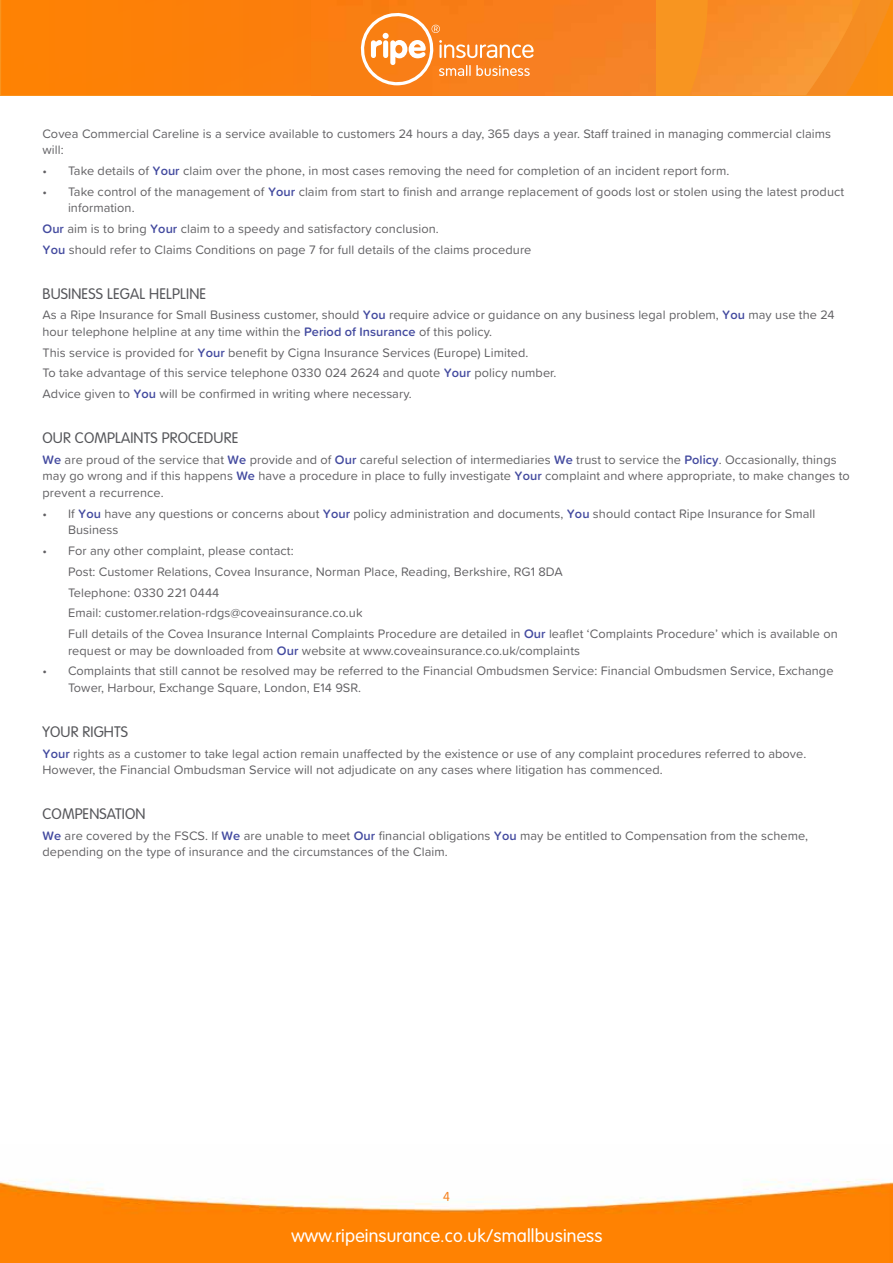
<style>
.page{position:relative;width:893px;height:1263px;background:#fff}
.page>*{position:absolute;margin:0;border:0;box-sizing:border-box;transform-origin:0 0}
.t1{font:300 18px "VAG Rounded Std";letter-spacing:.01em;color:#fff}
.t2{font:300 15px "VAG Rounded Std";letter-spacing:.01em;color:#55565a}
.t3{font:12.75px/16.5px "Proxima Soft";letter-spacing:.005em;color:#626164}
.t4{font:300 12.75px "VAG Rounded Std";color:#f58220}
.s1{font-weight:600;color:#434a9f}
</style>
<div class="page">
<img style="left:0;top:1179px;width:893px;height:84px">
<svg style="left:0;top:0;width:893px;height:95px;background:#f8901a"></svg>
<img style="left:690px;top:0;width:162px;height:95px">
<img style="left:1px;top:0;width:655px;height:95px">
<svg style="left:361px;top:13px;width:173px;height:72px;background:#f99541"></svg>
<p class="t3" style="left:43px;top:124px;width:790px">Covea Commercial Careline is a service available to customers 24 hours a day, 365 days a year. Staff trained in managing commercial claims will:</p>
<p class="t3" style="left:43px;top:162px;width:688px">• Take details of <span class="s1">Your</span> claim over the phone, in most cases removing the need for completion of an incident report form.</p>
<p class="t3" style="left:68px;top:183px;width:778px;text-indent:-26px">• Take control of the management of <span class="s1">Your</span> claim from start to finish and arrange replacement of goods lost or stolen using the latest product information.</p>
<p class="t3" style="left:43px;top:218px;width:490px;line-height:20.7px"><span class="s1">Our</span> aim is to bring <span class="s1">Your</span> claim to a speedy and satisfactory conclusion.<br><span class="s1">You</span> should refer to Claims Conditions on page 7 for full details of the claims procedure</p>
<p class="t2" style="left:43px;top:285px;width:165px">BUSINESS LEGAL HELPLINE</p>
<p class="t3" style="left:43px;top:306px;width:793px">As a Ripe Insurance for Small Business customer, should <span class="s1">You</span> require advice or guidance on any business legal problem, <span class="s1">You</span> may use the 24 hour telephone helpline at any time within the <span class="s1">Period of Insurance</span> of this policy.</p>
<p class="t3" style="left:43px;top:341px;width:515px;line-height:20.7px">This service is provided for <span class="s1">Your</span> benefit by Cigna Insurance Services (Europe) Limited.<br>To take advantage of this service telephone 0330 024 2624 and quote <span class="s1">Your</span> policy number.<br>Advice given to <span class="s1">You</span> will be confirmed in writing where necessary.</p>
<p class="t2" style="left:43px;top:429px;width:197px">OUR COMPLAINTS PROCEDURE</p>
<p class="t3" style="left:43px;top:451px;width:809px"><span class="s1">We</span> are proud of the service that <span class="s1">We</span> provide and of <span class="s1">Our</span> careful selection of intermediaries <span class="s1">We</span> trust to service the <span class="s1">Policy</span>. Occasionally, things may go wrong and if this happens <span class="s1">We</span> have a procedure in place to fully investigate <span class="s1">Your</span> complaint and where appropriate, to make changes to prevent a recurrence.</p>
<p class="t3" style="left:68px;top:505px;width:749px;text-indent:-26px">• If <span class="s1">You</span> have any questions or concerns about <span class="s1">Your</span> policy administration and documents, <span class="s1">You</span> should contact Ripe Insurance for Small<br>Business</p>
<p class="t3" style="left:68px;top:540px;width:771px;line-height:20.7px;text-indent:-26px">• For any other complaint, please contact:<br>Post: Customer Relations, Covea Insurance, Norman Place, Reading, Berkshire, RG1 8DA<br>Telephone: 0330 221 0444<br>Email: customer.relation-rdgs@coveainsurance.co.uk<br>Full details of the Covea Insurance Internal Complaints Procedure are detailed in <span class="s1">Our</span> leaflet ‘Complaints Procedure’ which is available on</p>
<p class="t3" style="left:68px;top:641px;width:513px">request or may be downloaded from <span class="s1">Our</span> website at www.coveainsurance.co.uk/complaints</p>
<p class="t3" style="left:68px;top:662px;width:767px;text-indent:-26px">• Complaints that still cannot be resolved may be referred to the Financial Ombudsmen Service: Financial Ombudsmen Service, Exchange<br>Tower, Harbour, Exchange Square, London, E14 9SR.</p>
<p class="t2" style="left:43px;top:723px;width:87px">YOUR RIGHTS</p>
<p class="t3" style="left:43px;top:744px;width:765px"><span class="s1">Your</span> rights as a customer to take legal action remain unaffected by the existence or use of any complaint procedures referred to above.<br>However, the Financial Ombudsman Service will not adjudicate on any cases where litigation has commenced.</p>
<p class="t2" style="left:43px;top:805px;width:105px">COMPENSATION</p>
<p class="t3" style="left:43px;top:827px;width:767px"><span class="s1">We</span> are covered by the FSCS. If <span class="s1">We</span> are unable to meet <span class="s1">Our</span> financial obligations <span class="s1">You</span> may be entitled to Compensation from the scheme, depending on the type of insurance and the circumstances of the Claim.</p>
<p class="t4" style="left:443px;top:1189px;width:8px">4</p>
<h1 class="t1" style="left:291px;top:1225px;width:313px">www.ripeinsurance.co.uk/smallbusiness</h1>
</div>
